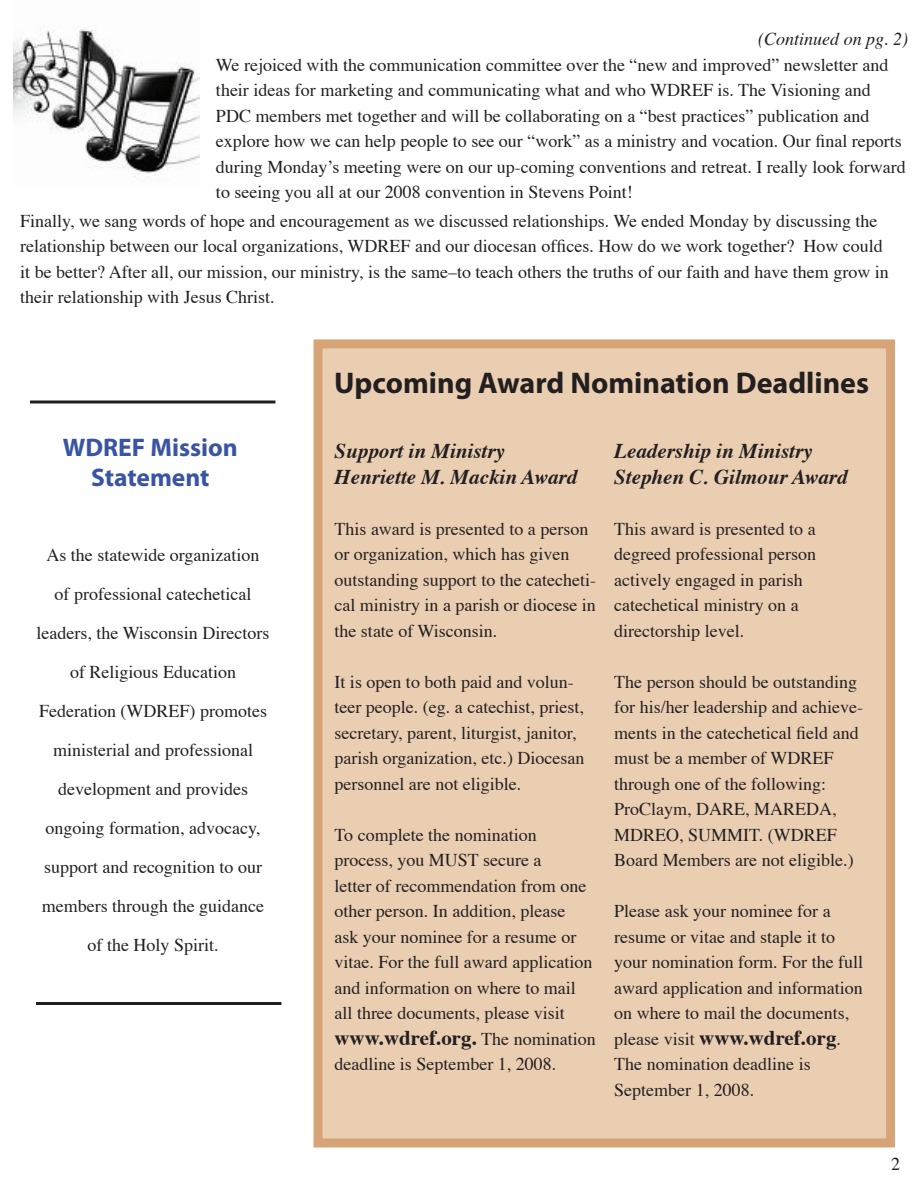
<style>
.page{position:relative;width:918px;height:1188px;background:#fff}
.page>*{position:absolute;margin:0;border:0;box-sizing:border-box;transform-origin:0 0}
.t1{font:700 30px "Myriad Pro";color:#231f20}
.t2{font:700 25.5px/30.6px "Myriad Pro";color:#3a54a4;text-align:center}
.t3{font:italic 700 21px/25.5px "Times";color:#231f20}
.t4{font:700 21px "Times";color:#231f20}
.t5{font:18px/25.5px "Times";color:#231f20}
.t6{font:italic 18px "Times";color:#231f20}
.s1{font-weight:400;font-size:18px}
</style>
<div class="page">
<img style="left:14px;top:25px;width:186px;height:152px">
<div style="left:314px;top:339px;width:581px;height:809px;background:#eaceb2;border:9px solid #d6a476"></div>
<svg style="left:30px;top:400px;width:245px;height:4px"></svg>
<hr style="left:36px;top:1002px;width:245px;height:3px;background:#231f20">
<p class="t6" style="left:758px;top:23px;width:151px">(Continued on pg. 2)</p>
<p class="t5" style="left:216px;top:50px;width:691px">We rejoiced with the communication committee over the “new and improved” newsletter and their ideas for marketing and communicating what and who WDREF is. The Visioning and PDC members met together and will be collaborating on a “best practices” publication and explore how we can help people to see our “work” as a ministry and vocation. Our final reports during Monday’s meeting were on our up-coming conventions and retreat. I really look forward to seeing you all at our 2008 convention in Stevens Point!</p>
<p class="t5" style="left:20px;top:206px;width:870px">Finally, we sang words of hope and encouragement as we discussed relationships. We ended Monday by discussing the relationship between our local organizations, WDREF and our diocesan offices. How do we work together? How could it be better? After all, our mission, our ministry, is the same–to teach others the truths of our faith and have them grow in their relationship with Jesus Christ.</p>
<h2 class="t2" style="left:63px;top:431px;width:177px">WDREF Mission<br>Statement</h2>
<p class="t5" style="left:37px;top:534px;width:234px;line-height:39px;text-align:center">As the statewide organization<br>of professional catechetical leaders, the Wisconsin Directors of Religious Education<br>Federation (WDREF) promotes ministerial and professional development and provides ongoing formation, advocacy, support and recognition to our members through the guidance of the Holy Spirit.</p>
<h1 class="t1" style="left:334px;top:363px;width:537px">Upcoming Award Nomination Deadlines</h1>
<p class="t3" style="left:334px;top:437px;width:244px">Support in Ministry<br>Henriette M. Mackin Award</p>
<p class="t5" style="left:334px;top:514px;width:263px">This award is presented to a person or organization, which has given outstanding support to the catecheti&shy;cal ministry in a parish or diocese in the state of Wisconsin.</p>
<p class="t5" style="left:334px;top:667px;width:252px">It is open to both paid and volun&shy;teer people. (eg. a catechist, priest, secretary, parent, liturgist, janitor, parish organization, etc.) Diocesan personnel are not eligible.</p>
<p class="t5" style="left:334px;top:820px;width:259px">To complete the nomination process, you MUST secure a<br>letter of recommendation from one other person. In addition, please ask your nominee for a resume or vitae. For the full award application and information on where to mail all three documents, please visit</p>
<p class="t4" style="left:334px;top:1018px;width:263px">www.wdref.org. <span class="s1">The nomination</span></p>
<p class="t5" style="left:335px;top:1050px;width:223px">deadline is September 1, 2008.</p>
<p class="t3" style="left:614px;top:437px;width:235px">Leadership in Ministry<br>Stephen C. Gilmour Award</p>
<p class="t5" style="left:614px;top:514px;width:203px">This award is presented to a degreed professional person actively engaged in parish catechetical ministry on a directorship level.</p>
<p class="t5" style="left:614px;top:667px;width:250px">The person should be outstanding for his/her leadership and achieve&shy;ments in the catechetical field and must be a member of WDREF through one of the following:<br>ProClaym, DARE, MAREDA,<br>MDREO, SUMMIT. (WDREF<br>Board Members are not eligible.)</p>
<p class="t5" style="left:614px;top:897px;width:250px">Please ask your nominee for a resume or vitae and staple it to your nomination form. For the full award application and information on where to mail the documents,</p>
<p class="t4" style="left:614px;top:1018px;width:228px"><span class="s1">please visit</span> www.wdref.org<span class="s1">.</span></p>
<p class="t5" style="left:614px;top:1050px;width:198px">The nomination deadline is<br>September 1, 2008.</p>
<p class="t5" style="left:891px;top:1150px;width:10px">2</p>
</div>
